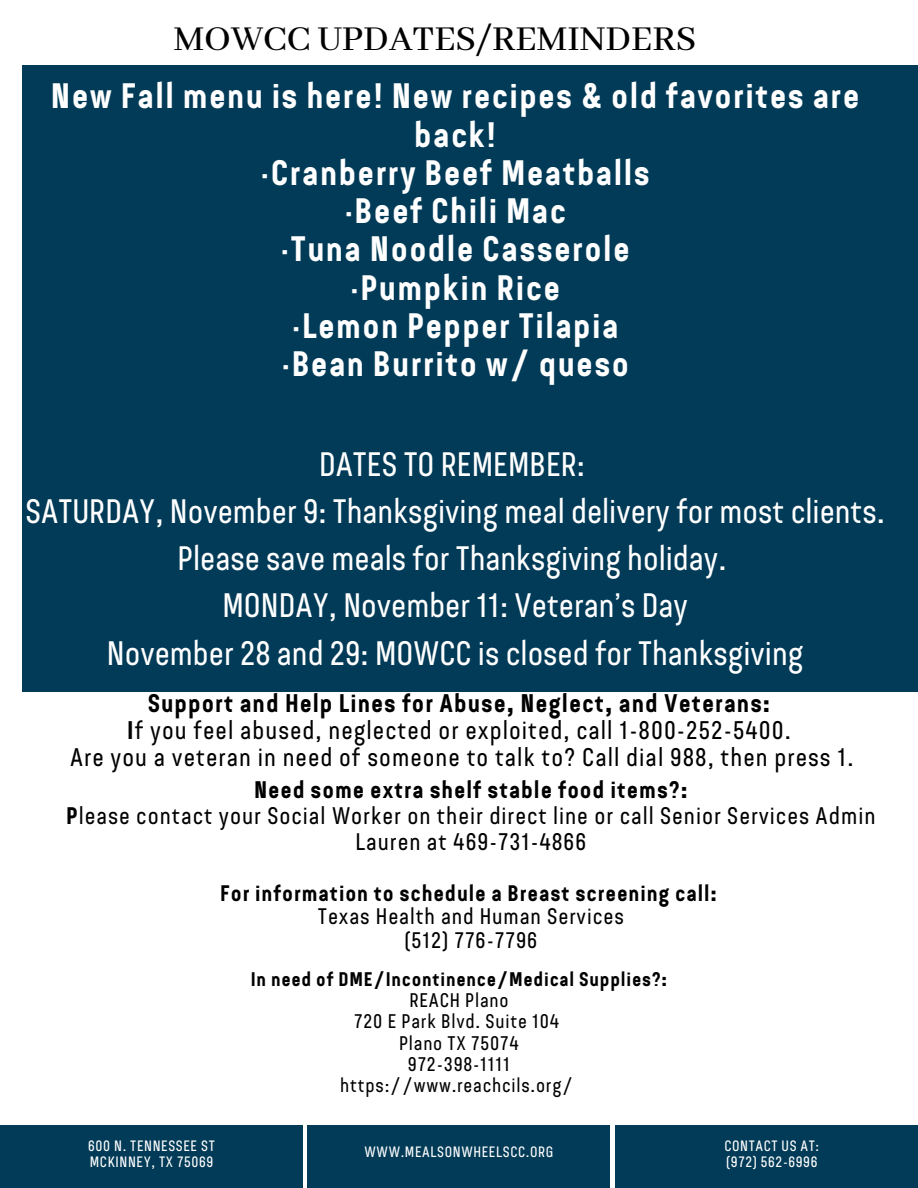
<style>
.page{position:relative;width:918px;height:1188px;background:#fff}
.page>*{position:absolute;margin:0;border:0;box-sizing:border-box;transform-origin:0 0}
.t1{font:500 39px "Abhaya Libre";color:#000}
.t2{font:700 35.4px/38.2px "Bond 4 F";letter-spacing:.04em;color:#fff;text-align:center}
.t3{font:33.9px/47.2px "Bond 4 F";color:#fff;text-align:center}
.t4{font:25.5px/27px "Bond 4 F";letter-spacing:.04em;color:#000;text-align:center}
.t5{font:24px/25.8px "Bond 4 F";letter-spacing:.04em;color:#000;text-align:center}
.t6{font:700 22.5px/23.7px "Bond 4 F";letter-spacing:.04em;color:#000;text-align:center}
.t7{font:19.65px/21.3px "Bond 4 F";letter-spacing:.04em;color:#000;text-align:center}
.t8{font:15px "Bond 4 F";letter-spacing:.04em;color:#fff}
.s1{font-weight:700}
.s2{font-weight:400}
</style>
<div class="page">
<div style="left:0;top:1125px;width:302px;height:63px;background:#023b57"></div>
<div style="left:308px;top:1125px;width:302px;height:63px;background:#023b57"></div>
<div style="left:616px;top:1125px;width:302px;height:63px;background:#023b57"></div>
<div style="left:22px;top:65px;width:896px;height:626px;background:#023b57"></div>
<h5 class="t1" style="left:173px;top:18px;width:524px">MOWCC UPDATES/REMINDERS</h5>
<p class="t2" style="left:51px;top:81px;width:810px">New Fall menu is here! New recipes &amp; old favorites are back!<br>·Cranberry Beef Meatballs<br>·Beef Chili Mac<br>·Tuna Noodle Casserole<br>·Pumpkin Rice<br>·Lemon Pepper Tilapia<br>·Bean Burrito w/ queso</p>
<p class="t3" style="left:25px;top:444px;width:861px">DATES TO REMEMBER:<br>SATURDAY, November 9: Thanksgiving meal delivery for most clients.<br>Please save meals for Thanksgiving holiday.<br>MONDAY, November 11: Veteran’s Day<br>November 28 and 29: MOWCC is closed for Thanksgiving</p>
<h6 class="t4" style="left:70px;top:692px;width:785px"><span class="s1">Support and Help Lines for Abuse, Neglect, and Veterans:<br>I</span>f you feel abused, neglected or exploited, call 1-800-252-5400.<br>Are you a veteran in need of someone to talk to? Call dial 988, then press 1.</h6>
<p class="t5" style="left:66px;top:780px;width:811px"><span class="s1">Need some extra shelf stable food items?:<br>P</span>lease contact your Social Worker on their direct line or call Senior Services Admin<br>Lauren at 469-731-4866</p>
<p class="t6" style="left:220px;top:883px;width:498px">For information to schedule a Breast screening call:<br><span class="s2">Texas Health and Human Services<br>(512) 776-7796</span></p>
<h1 class="t8" style="left:88px;top:1140px;width:128px">600 N. TENNESSEE ST</h1>
<h2 class="t8" style="left:90px;top:1155px;width:125px">MCKINNEY, TX 75069</h2>
<p class="t7" style="left:251px;top:970px;width:418px"><span class="s1">In need of DME/Incontinence/Medical Supplies?:<br></span>REACH Plano<br>720 E Park Blvd. Suite 104<br>Plano TX 75074<br>972-398-1111<br>https://www.reachcils.org/</p>
<h3 class="t8" style="left:365px;top:1145px;width:190px">WWW.MEALSONWHEELSCC.ORG</h3>
<h4 class="t8" style="left:724px;top:1140px;width:96px">CONTACT US AT:</h4>
<h4 class="t8" style="left:726px;top:1155px;width:93px">(972) 562-6996</h4>
</div>
